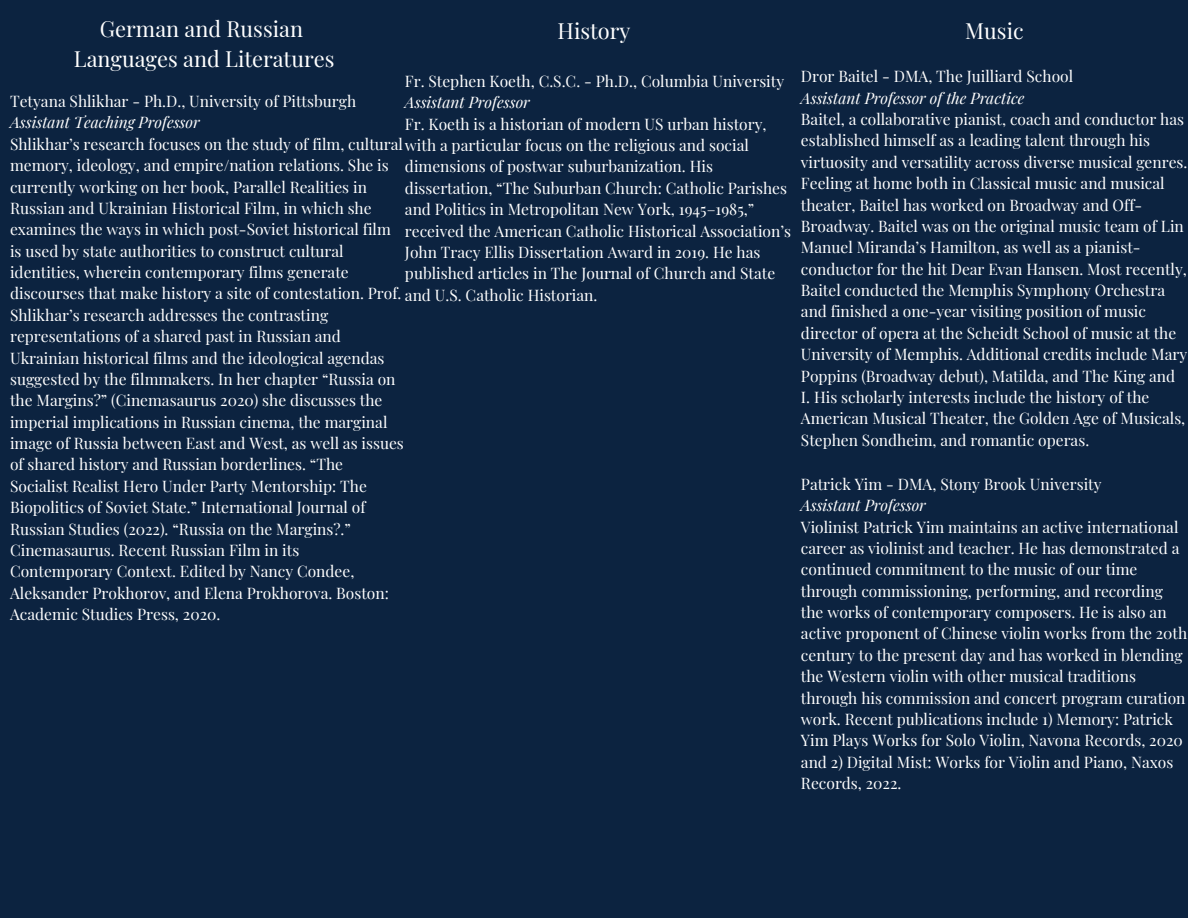
<style>
.page{position:relative;width:1188px;height:918px;background:#0c2340}
.page>*{position:absolute;margin:0;border:0;box-sizing:border-box;transform-origin:0 0}
.t1{font:21.75px/30.3px "Playfair Display";color:#fff;text-align:center}
.t2{font:15.6px/21.3px "Playfair Display";color:#fff}
.t3{font:italic 15.6px "Playfair Display";color:#fff}
</style>
<div class="page">
<h1 class="t1" style="left:74px;top:12px;width:262px">German and Russian<br>Languages and Literatures</h1>
<h1 class="t1" style="left:558px;top:15px;width:74px">History</h1>
<p class="t2" style="left:405px;top:70px;width:381px">Fr. Stephen Koeth, C.S.C. - Ph.D., Columbia University</p>
<p class="t3" style="left:405px;top:91px;width:126px">Assistant Professor</p>
<p class="t2" style="left:405px;top:113px;width:363px">Fr. Koeth is a historian of modern US urban history,</p>
<p class="t2" style="left:405px;top:155px;width:388px">dimensions of postwar suburbanization. His dissertation, “The Suburban Church: Catholic Parishes and Politics in Metropolitan New York, 1945–1985,” received the American Catholic Historical Association’s John Tracy Ellis Dissertation Award in 2019. He has published articles in The Journal of Church and State</p>
<p class="t2" style="left:10px;top:90px;width:348px">Tetyana Shlikhar - Ph.D., University of Pittsburgh</p>
<p class="t3" style="left:10px;top:112px;width:191px">Assistant Teaching Professor</p>
<p class="t2" style="left:10px;top:133px;width:740px">Shlikhar’s research focuses on the study of film, culturalwith a particular focus on the religious and social memory, ideology, and empire/nation relations. She is<br>currently working on her book, Parallel Realities in<br>Russian and Ukrainian Historical Film, in which she<br>examines the ways in which post-Soviet historical film<br>is used by state authorities to construct cultural<br>identities, wherein contemporary films generate<br>discourses that make history a site of contestation. Prof. and U.S. Catholic Historian.<br>Shlikhar’s research addresses the contrasting<br>representations of a shared past in Russian and<br>Ukrainian historical films and the ideological agendas<br>suggested by the filmmakers. In her chapter “Russia on<br>the Margins?” (Cinemasaurus 2020) she discusses the<br>imperial implications in Russian cinema, the marginal<br>image of Russia between East and West, as well as issues<br>of shared history and Russian borderlines. “The<br>Socialist Realist Hero Under Party Mentorship: The<br>Biopolitics of Soviet State.” International Journal of<br>Russian Studies (2022). “Russia on the Margins?.”<br>Cinemasaurus. Recent Russian Film in its<br>Contemporary Context. Edited by Nancy Condee,<br>Aleksander Prokhorov, and Elena Prokhorova. Boston:<br>Academic Studies Press, 2020.</p>
<h1 class="t1" style="left:965px;top:15px;width:60px">Music</h1>
<p class="t2" style="left:801px;top:65px;width:274px">Dror Baitel - DMA, The Juilliard School</p>
<p class="t3" style="left:801px;top:87px;width:225px">Assistant Professor of the Practice</p>
<p class="t2" style="left:801px;top:108px;width:388px">Baitel, a collaborative pianist, coach and conductor has established himself as a leading talent through his virtuosity and versatility across diverse musical genres.<br>Feeling at home both in Classical music and musical theater, Baitel has worked on Broadway and Off-Broadway. Baitel was on the original music team of Lin Manuel Miranda’s Hamilton, as well as a pianist&shy;conductor for the hit Dear Evan Hansen. Most recently, Baitel conducted the Memphis Symphony Orchestra and finished a one-year visiting position of music director of opera at the Scheidt School of music at the University of Memphis. Additional credits include Mary Poppins (Broadway debut), Matilda, and The King and I. His scholarly interests include the history of the American Musical Theater, the Golden Age of Musicals, Stephen Sondheim, and romantic operas.</p>
<p class="t2" style="left:801px;top:473px;width:302px">Patrick Yim - DMA, Stony Brook University</p>
<p class="t3" style="left:801px;top:494px;width:126px">Assistant Professor</p>
<p class="t2" style="left:801px;top:515px;width:388px">Violinist Patrick Yim maintains an active international career as violinist and teacher. He has demonstrated a continued commitment to the music of our time through commissioning, performing, and recording the works of contemporary composers. He is also an active proponent of Chinese violin works from the 20th century to the present day and has worked in blending the Western violin with other musical traditions through his commission and concert program curation work. Recent publications include 1) Memory: Patrick Yim Plays Works for Solo Violin, Navona Records, 2020 and 2) Digital Mist: Works for Violin and Piano, Naxos Records, 2022.</p>
</div>
